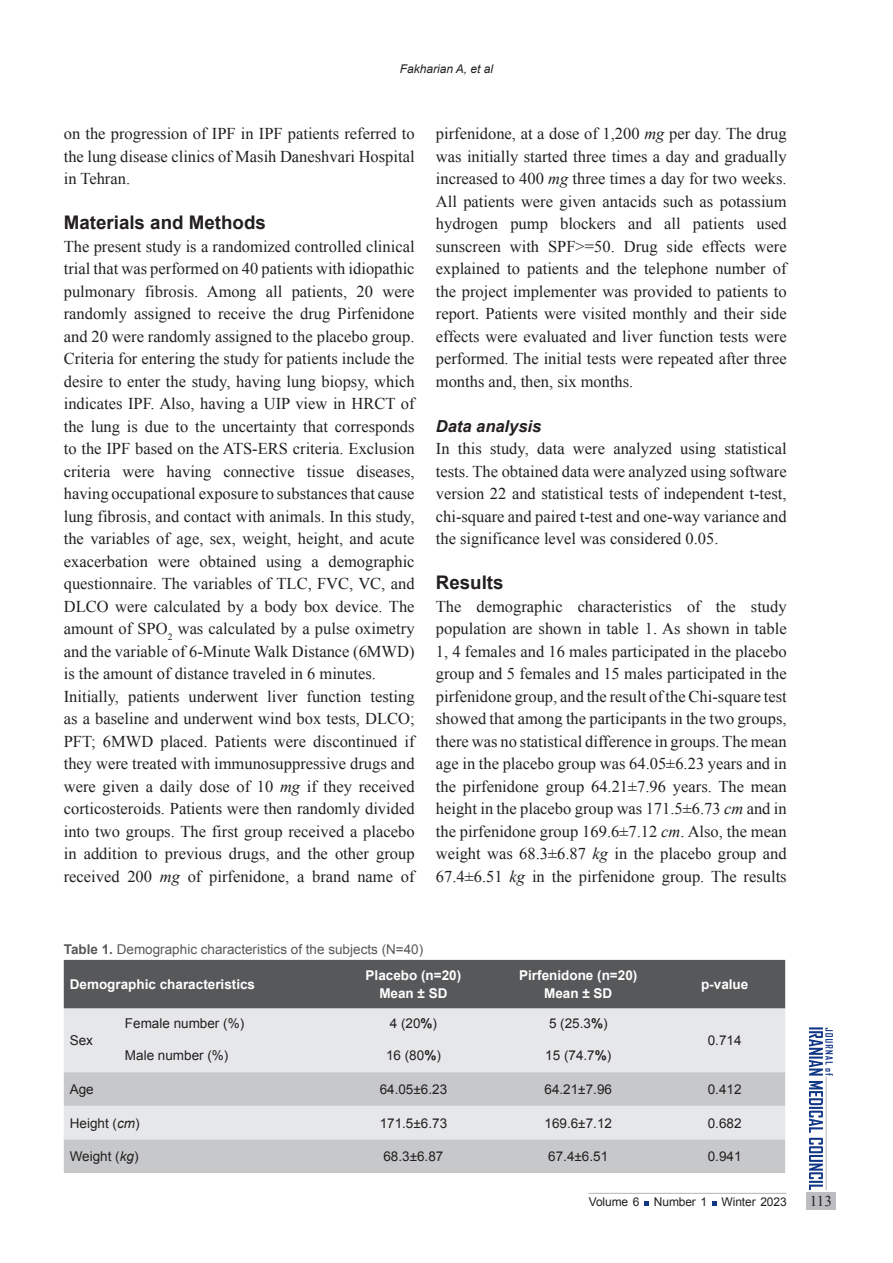
<style>
.page{position:relative;width:893px;height:1263px;background:#fff}
.page>*{position:absolute;margin:0;border:0;box-sizing:border-box;transform-origin:0 0}
.context{font:700 18.75px "Arial";color:#231f20}
.context-2{font:16.5px/22.5px "Times New Roman";color:#231f20;text-align:justify}
.context-3{font:italic 700 16.5px "Arial";color:#231f20}
.t1{font:15px "Times New Roman";color:#231f20}
.t2{font:13.5px "Arial";color:#231f20}
.t3{font:700 13.5px "Arial";color:#fff}
.pic-table-t{font:13.5px "Arial";color:#57585a}
.t4{font:12px "Arial";letter-spacing:-.01em;color:#231f20}
.context-4{font:italic 12px "Arial";color:#231f20}
.s1{font-style:italic}
.s2{font-weight:700}
</style>
<div class="page">
<div style="left:806px;top:1192px;width:29px;height:17px;background:#bcbdc0"></div>
<svg style="left:809px;top:1027px;width:24px;height:163px"></svg>
<hr style="left:826px;top:1076px;width:1px;height:114px;background:#bcbdc0">
<svg style="left:644px;top:1201px;width:5px;height:5px"></svg>
<svg style="left:712px;top:1201px;width:5px;height:5px"></svg>
<hr style="left:588px;top:1193px;width:199px;height:1px;background:#bcbdc0">
<div style="left:64px;top:960px;width:721px;height:48px;background:#57585a"></div>
<div style="left:64px;top:1008px;width:721px;height:64px;background:#e6e7e9"></div>
<svg style="left:64px;top:1072px;width:721px;height:101px;background:#d1d2d4"></svg>
<p class="context-4" style="left:400px;top:61px;width:95px">Fakharian A, et al</p>
<p class="context-2" style="left:64px;top:122px;width:352px">on the progression of IPF in IPF patients referred to the lung disease clinics of Masih Daneshvari Hospital in Tehran.</p>
<p class="context" style="left:64px;top:210px;width:204px">Materials and Methods</p>
<p class="context-2" style="left:64px;top:234px;width:352px">The present study is a randomized controlled clinical trial that was performed on 40 patients with idiopathic pulmonary fibrosis. Among all patients, 20 were randomly assigned to receive the drug Pirfenidone and 20 were randomly assigned to the placebo group.<br>Criteria for entering the study for patients include the desire to enter the study, having lung biopsy, which indicates IPF. Also, having a UIP view in HRCT of the lung is due to the uncertainty that corresponds to the IPF based on the ATS-ERS criteria. Exclusion criteria were having connective tissue diseases, having occupational exposure to substances that cause lung fibrosis, and contact with animals. In this study, the variables of age, sex, weight, height, and acute exacerbation were obtained using a demographic questionnaire. The variables of TLC, FVC, VC, and DLCO were calculated by a body box device. The amount of SPO<sub>2</sub> was calculated by a pulse oximetry and the variable of 6-Minute Walk Distance (6MWD) is the amount of distance traveled in 6 minutes.</p>
<p class="context-2" style="left:64px;top:684px;width:352px">Initially, patients underwent liver function testing as a baseline and underwent wind box tests, DLCO; PFT; 6MWD placed. Patients were discontinued if they were treated with immunosuppressive drugs and were given a daily dose of 10 <span class="s1">mg</span> if they received corticosteroids. Patients were then randomly divided into two groups. The first group received a placebo in addition to previous drugs, and the other group received 200 <span class="s1">mg</span> of pirfenidone, a brand name of</p>
<p class="context-2" style="left:436px;top:122px;width:352px">pirfenidone, at a dose of 1,200 <span class="s1">mg</span> per day. The drug was initially started three times a day and gradually increased to 400 <span class="s1">mg</span> three times a day for two weeks.<br>All patients were given antacids such as potassium hydrogen pump blockers and all patients used sunscreen with SPF&gt;=50. Drug side effects were explained to patients and the telephone number of the project implementer was provided to patients to report. Patients were visited monthly and their side effects were evaluated and liver function tests were performed. The initial tests were repeated after three months and, then, six months.</p>
<p class="context-3" style="left:436px;top:415px;width:107px">Data analysis</p>
<p class="context-2" style="left:436px;top:437px;width:352px">In this study, data were analyzed using statistical tests. The obtained data were analyzed using software version 22 and statistical tests of independent t-test, chi-square and paired t-test and one-way variance and the significance level was considered 0.05.</p>
<p class="context" style="left:436px;top:570px;width:69px">Results</p>
<p class="context-2" style="left:436px;top:594px;width:352px">The demographic characteristics of the study population are shown in table 1. As shown in table 1, 4 females and 16 males participated in the placebo group and 5 females and 15 males participated in the pirfenidone group, and the result of the Chi-square test showed that among the participants in the two groups, there was no statistical difference in groups. The mean age in the placebo group was 64.05±6.23 years and in the pirfenidone group 64.21±7.96 years. The mean height in the placebo group was 171.5±6.73 <span class="s1">cm</span> and in the pirfenidone group 169.6±7.12 <span class="s1">cm</span>. Also, the mean weight was 68.3±6.87 <span class="s1">kg</span> in the placebo group and 67.4±6.51 <span class="s1">kg</span> in the pirfenidone group. The results</p>
<p class="pic-table-t" style="left:64px;top:940px;width:361px"><span class="s2">Table 1.</span> Demographic characteristics of the subjects (N=40)</p>
<p class="t3" style="left:70px;top:975px;width:187px">Demographic characteristics</p>
<p class="t3" style="left:366px;top:966px;width:97px">Placebo (n=20)</p>
<p class="t3" style="left:379px;top:984px;width:70px">Mean ± SD</p>
<p class="t3" style="left:519px;top:966px;width:120px">Pirfenidone (n=20)</p>
<p class="t3" style="left:544px;top:984px;width:70px">Mean ± SD</p>
<p class="t2" style="left:70px;top:1032px;width:25px">Sex</p>
<p class="t2" style="left:125px;top:1015px;width:121px">Female number (%)</p>
<p class="t2" style="left:390px;top:1015px;width:49px">4 (20<span class="s2">%</span>)</p>
<p class="t2" style="left:549px;top:1015px;width:60px">5 (25.3<span class="s2">%</span>)</p>
<p class="t2" style="left:125px;top:1047px;width:105px">Male number (%)</p>
<p class="t2" style="left:386px;top:1047px;width:56px">16 (80<span class="s2">%</span>)</p>
<p class="t2" style="left:545px;top:1047px;width:68px">15 (74.7<span class="s2">%</span>)</p>
<p class="t3" style="left:701px;top:975px;width:49px">p-value</p>
<p class="t2" style="left:708px;top:1032px;width:35px">0.714</p>
<p class="t2" style="left:70px;top:1080px;width:26px">Age</p>
<p class="t2" style="left:380px;top:1080px;width:69px">64.05±6.23</p>
<p class="t2" style="left:544px;top:1080px;width:69px">64.21±7.96</p>
<p class="t2" style="left:708px;top:1080px;width:35px">0.412</p>
<p class="t2" style="left:70px;top:1114px;width:71px">Height (<span class="s1">cm</span>)</p>
<p class="t2" style="left:380px;top:1114px;width:69px">171.5±6.73</p>
<p class="t2" style="left:544px;top:1114px;width:69px">169.6±7.12</p>
<p class="t2" style="left:708px;top:1114px;width:35px">0.682</p>
<p class="t2" style="left:70px;top:1147px;width:70px">Weight (<span class="s1">kg</span>)</p>
<p class="t2" style="left:383px;top:1147px;width:61px">68.3±6.87</p>
<p class="t2" style="left:548px;top:1147px;width:61px">67.4±6.51</p>
<p class="t2" style="left:708px;top:1147px;width:35px">0.941</p>
<p class="t4" style="left:589px;top:1194px;width:199px">Volume 6 Number 1 Winter 2023</p>
<p class="t1" style="left:810px;top:1191px;width:23px">113</p>
</div>
